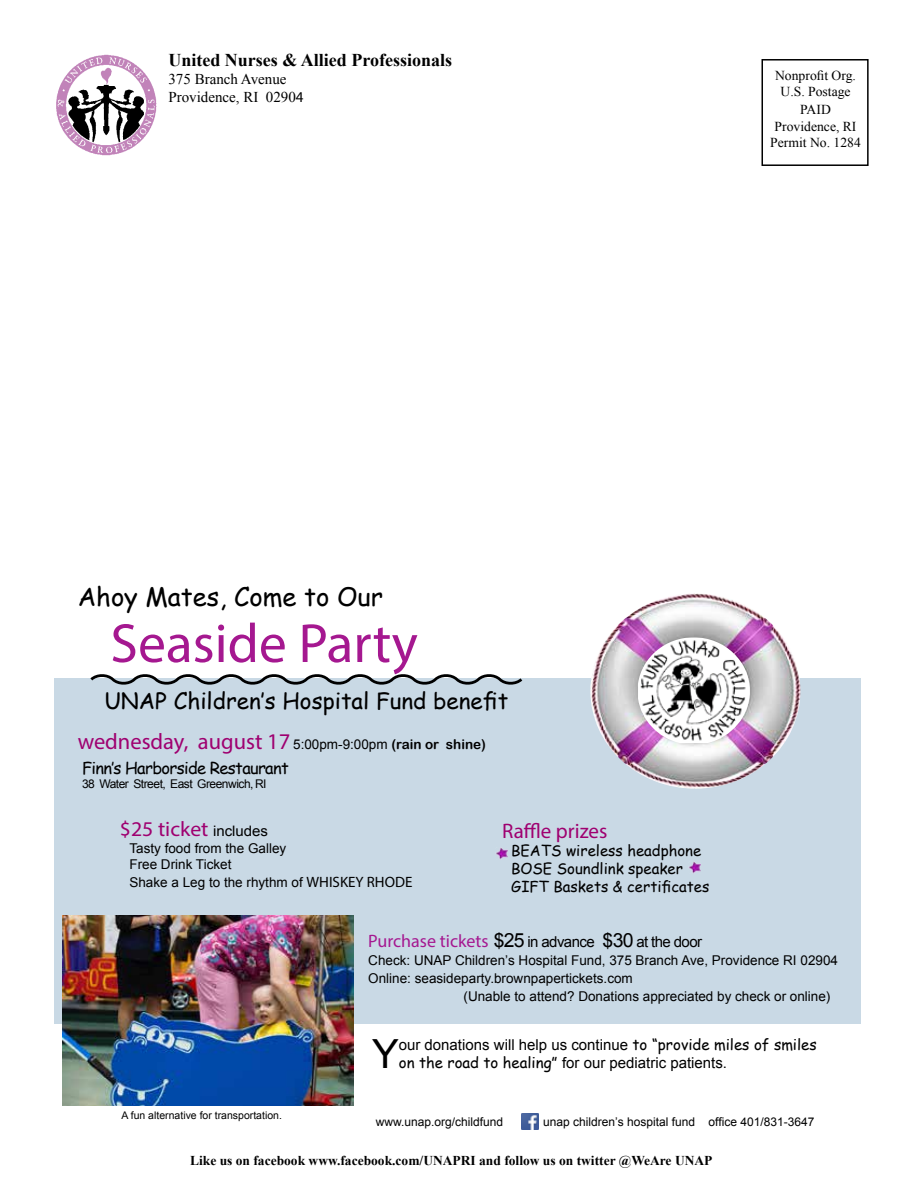
<style>
.page{position:relative;width:918px;height:1188px;background:#fff}
.page>*{position:absolute;margin:0;border:0;box-sizing:border-box;transform-origin:0 0}
.t1{font:55.5px "Myriad Pro";color:#a51890}
.t2{font:40.2px "Arial";color:#000}
.t3{font:25.5px "Comic Sans MS";color:#000}
.t4{font:22.5px "Myriad Pro";color:#9f0070}
.t5{font:22.5px "Comic Sans MS";color:#000}
.t6{font:21px "Myriad Pro";color:#9f0070;scale:1.04 1}
.t7{font:21px "Myriad Pro";color:#9f0070}
.t8{font:700 18px "Times New Roman";color:#000}
.t9{font:16.5px "Comic Sans MS";letter-spacing:-.04em;color:#000}
.t10{font:15px/18px "Arial";color:#000}
.t11{font:15px/18px "Comic Sans MS";color:#000}
.t12{font:15px "Arial";letter-spacing:-.04em;color:#000}
.t13{font:15px/18px "Times New Roman";color:#000}
.t14{font:13.65px/16.4px "Times New Roman";color:#000;text-align:center}
.t15{font:13.5px/16.2px "Arial";color:#000}
.t16{font:700 13.5px "Times New Roman";color:#000}
.t17{font:12px "Arial";color:#000}
.t18{font:12px "Arial";letter-spacing:-.04em;color:#000}
.t19{font:10.5px "Arial";color:#000}
.s1{font-family:"Myriad Pro"}
.s2{font-family:"Arial";font-size:13.5px;color:#000}
.s3{font-family:"Arial Rounded MT Bold";font-size:13.5px;color:#000}
.s4{font-family:"Arial";font-size:14.4px;color:#000}
.s5{font-family:"Myriad Pro";font-size:15px}
.s6{font-family:"Myriad Pro";font-size:18px;color:#a51890}
.s7{font-size:19.5px}
.s8{font-family:"Comic Sans MS"}
</style>
<div class="page">
<img style="left:56px;top:54px;width:101px;height:102px">
<img style="left:67px;top:78px;width:82px;height:64px">
<div style="left:762px;top:59px;width:107px;height:107px;border:2px solid #000"></div>
<div style="left:54px;top:678px;width:807px;height:345px;background:#c9d9e5"></div>
<svg style="left:90px;top:674px;width:433px;height:11px"></svg>
<img style="left:62px;top:915px;width:292px;height:191px">
<svg style="left:496px;top:848px;width:11px;height:12px"></svg>
<svg style="left:689px;top:862px;width:11px;height:11px"></svg>
<img style="left:590px;top:593px;width:210px;height:196px">
<img style="left:638px;top:637px;width:112px;height:106px">
<img style="left:521px;top:1113px;width:18px;height:17px">
<h3 class="t8" style="left:168px;top:48px;width:285px">United Nurses &amp; Allied Professionals</h3>
<p class="t13" style="left:168px;top:70px;width:137px">375 Branch Avenue<br>Providence, RI 0290<span class="s1">4</span></p>
<p class="t14" style="left:775px;top:67px;width:82px">Nonprofit Org.<br>U.S. Postage</p>
<p class="t14" style="left:770px;top:101px;width:92px">PAID<br>Providence, RI<br>Permit No. 1284</p>
<h3 class="t3" style="left:78px;top:578px;width:307px">Ahoy Mates, Come to Our</h3>
<h1 class="t1" style="left:110px;top:609px;width:309px">Seaside Party</h1>
<h3 class="t5" style="left:104px;top:684px;width:405px">UNAP Children’s Hospital Fund benefit</h3>
<h3 class="t4" style="left:78px;top:727px;width:410px">wednesday, august 17 <span class="s2">5:00pm-9:00pm</span> <span class="s3">(rain or shine)</span></h3>
<p class="t9" style="left:82px;top:756px;width:208px">Finn’s Harborside Restaurant</p>
<p class="t18" style="left:82px;top:776px;width:186px">38 Water Street, East Greenwich, RI</p>
<h3 class="t6" style="left:120px;top:816px;width:144px">$25 ticket <span class="s4">includes</span></h3>
<p class="t15" style="left:129px;top:840px;width:158px">Tasty food from the Galley<br>Free Drink Ticket</p>
<p class="t15" style="left:129px;top:875px;width:284px">Shake a Leg to the rhythm of <span class="s5">WHISKEY RHODE</span></p>
<h3 class="t7" style="left:502px;top:818px;width:107px">Raffle prizes</h3>
<p class="t11" style="left:511px;top:841px;width:200px">BEATS wireless headphone<br>BOSE Soundlink speaker<br>GIFT Baskets &amp; certificates</p>
<p class="t12" style="left:368px;top:932px;width:335px"><span class="s6">Purchase tickets</span> <span class="s7">$25</span> in advance <span class="s7">$30</span> at the door</p>
<p class="t15" style="left:368px;top:952px;width:471px">Check: UNAP Children’s Hospital Fund, 375 Branch Ave, Providence RI 02904</p>
<p class="t15" style="left:368px;top:970px;width:266px">Online: seasideparty.brownpapertickets.com</p>
<p class="t15" style="left:464px;top:988px;width:368px">(Unable to attend? Donations appreciated by check or online)</p>
<p class="t19" style="left:121px;top:1109px;width:162px">A fun alternative for transportation.</p>
<h2 class="t2" style="left:372px;top:1028px;width:28px">Y</h2>
<p class="t10" style="left:399px;top:1036px;width:420px">our donations will help us continue <span class="s8">to “provide miles of smiles on the road to healing”</span> for our pediatric patients.</p>
<p class="t17" style="left:376px;top:1114px;width:129px">www.unap.org/childfund</p>
<p class="t17" style="left:543px;top:1114px;width:273px">unap children’s hospital fund office 401/831-3647</p>
<p class="t16" style="left:190px;top:1151px;width:524px">Like us on facebook www.facebook.com/UNAPRI and follow us on twitter @WeAre UNAP</p>
</div>
